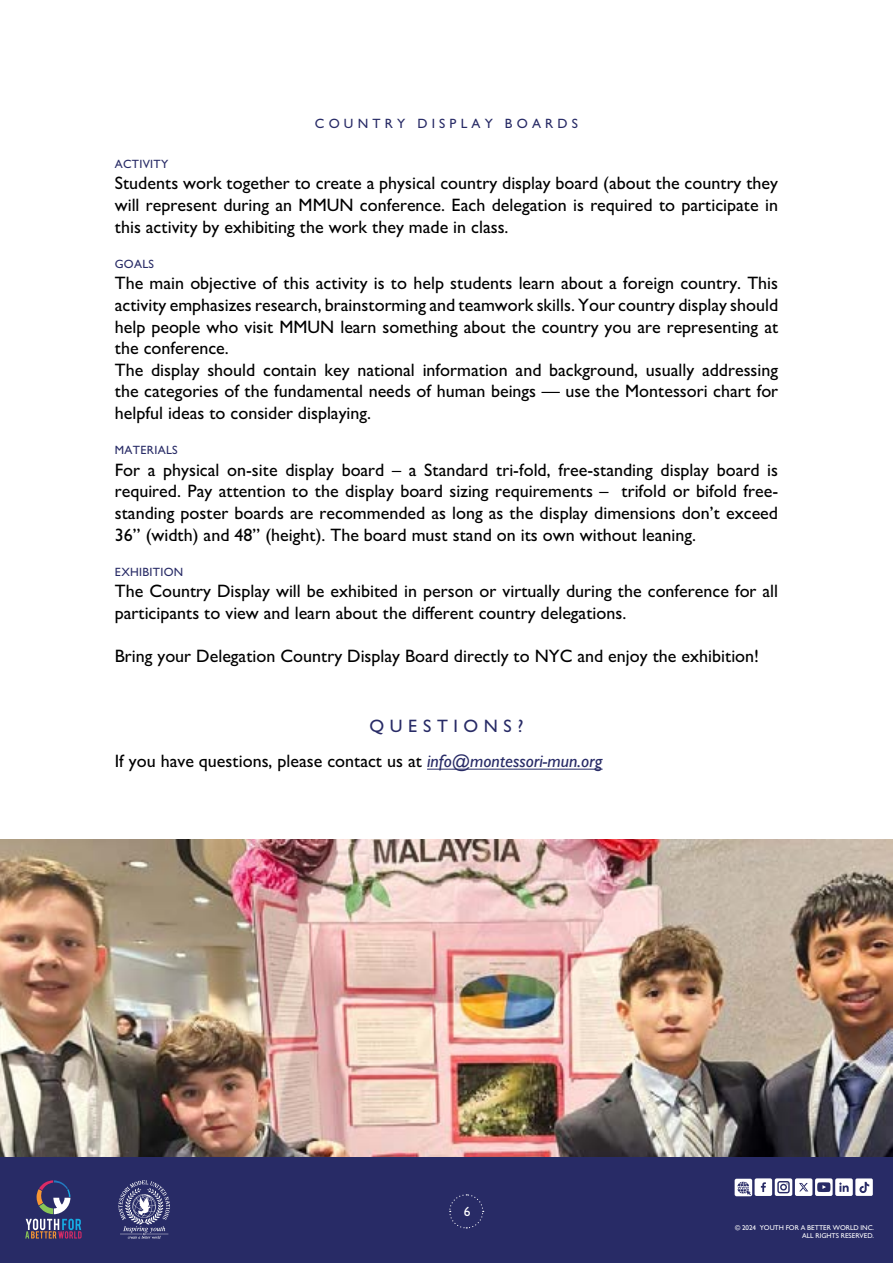
<style>
.page{position:relative;width:893px;height:1263px;background:#fff}
.page>*{position:absolute;margin:0;border:0;box-sizing:border-box;transform-origin:0 0}
.t1{font:500 18px/21.6px "Gill Sans";color:#000}
.t2{font:500 13.5px "Gill Sans";letter-spacing:.31em;color:#282b66}
.t3{font:500 13.5px "Gill Sans";color:#fff}
.t4{font:500 12px "Gill Sans";letter-spacing:.025em;color:#282b66}
.t5{font:500 7.05px "Gill Sans";letter-spacing:-.01em;color:#fff}
.s1{color:#282b66}
.s2{font-style:italic;color:#282b66}
</style>
<div class="page">
<div style="left:0;top:1156px;width:893px;height:107px;background:#282b66"></div>
<svg style="left:735px;top:1178px;width:138px;height:18px"></svg>
<svg style="left:118px;top:1180px;width:52px;height:58px"></svg>
<svg style="left:25px;top:1180px;width:57px;height:58px"></svg>
<svg style="left:449px;top:1194px;width:35px;height:35px"></svg>
<hr style="left:427px;top:769px;width:176px;height:1px;background:#282b66">
<img style="left:0;top:840px;width:893px;height:317px">
<p class="t2" style="left:315px;top:116px;width:92px">COUNTRY</p>
<p class="t2" style="left:417px;top:116px;width:77px">DISPLAY</p>
<p class="t2" style="left:505px;top:116px;width:75px">BOARDS</p>
<p class="t4" style="left:115px;top:157px;width:55px">ACTIVITY</p>
<p class="t1" style="left:115px;top:172px;width:665px;text-align:justify">Students work together to create a physical country display board (about the country they will represent during an MMUN conference. Each delegation is required to participate in this activity by exhibiting the work they made in class.</p>
<p class="t4" style="left:115px;top:257px;width:41px">GOALS</p>
<p class="t1" style="left:115px;top:272px;width:665px">The main objective of this activity is to help students learn about a foreign country. This activity emphasizes research, brainstorming and teamwork skills. Your country display should help people who visit MMUN learn something about the country you are representing at the conference.<br>The display should contain key national information and background, usually addressing the categories of the fundamental needs of human beings — use the Montessori chart for helpful ideas to consider displaying.</p>
<p class="t4" style="left:115px;top:443px;width:64px">MATERIALS</p>
<p class="t1" style="left:115px;top:459px;width:665px">For a physical on-site display board – a Standard tri-fold, free-standing display board is</p>
<p class="t1" style="left:115px;top:502px;width:665px">standing poster boards are recommended as long as the display dimensions don t’ exceed</p>
<p class="t1" style="left:621px;top:480px;width:157px">trifold or bifold free-</p>
<p class="t1" style="left:115px;top:480px;width:495px">required. Pay attention to the display board sizing requirements –</p>
<p class="t1" style="left:115px;top:523px;width:583px">36’’ (width) and 48’’ (height .) The board must stand on its own without leaning.</p>
<p class="t4" style="left:115px;top:564px;width:70px">EXHIBITION</p>
<p class="t1" style="left:115px;top:580px;width:665px">The Country Display will be exhibited in person or virtually during the conference for all participants to view and learn about the different country delegations.</p>
<p class="t1" style="left:115px;top:645px;width:646px">Bring your Delegation Country Display Board directly to NYC and enjoy the exhibition!</p>
<p class="t1" style="left:115px;top:708px;width:489px;line-height:35.1px;text-indent:255px"><span class="s1">QUESTIONS?<br></span>If you have questions, please contact us at <span class="s2">info@montessori-mun.org</span></p>
<p class="t3" style="left:464px;top:1203px;width:8px">6</p>
<p class="t5" style="left:735px;top:1223px;width:22px">© 2024</p>
<p class="t5" style="left:760px;top:1223px;width:116px">YOUTH FOR A BETTER WORLD INC.</p>
<p class="t5" style="left:802px;top:1231px;width:73px">ALL RIGHTS RESERVED.</p>
</div>
